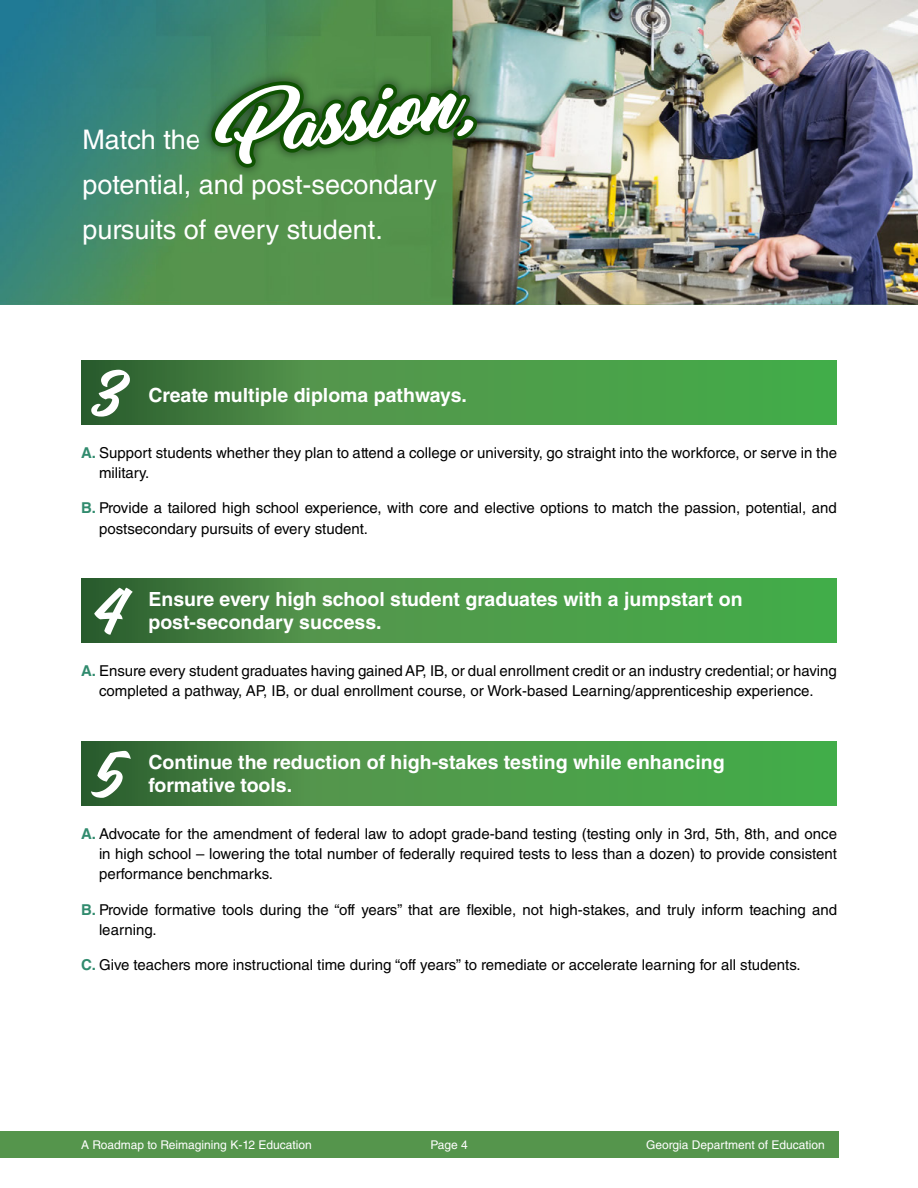
<style>
.page{position:relative;width:918px;height:1188px;background:#fff}
.page>*{position:absolute;margin:0;border:0;box-sizing:border-box;transform-origin:0 0}
.t1{font:72px "Fresty Script";color:#fff}
.t2{font:27px/45px "Helvetica LT Std";color:#fff}
.t3{font:700 19.5px/22.5px "Helvetica LT Std";color:#fff}
.t4{font:15px/20.2px "Helvetica LT Std";color:#000}
.t5{font:12px "Helvetica LT Std";color:#fff}
.s1{font-weight:700;color:#318b6e}
</style>
<div class="page">
<svg style="left:81px;top:361px;width:756px;height:64px;background:#469345"></svg>
<svg style="left:81px;top:579px;width:756px;height:64px;background:#469345"></svg>
<svg style="left:81px;top:742px;width:756px;height:64px;background:#469345"></svg>
<img style="left:0;top:0;width:918px;height:305px">
<img style="left:197px;top:68px;width:294px;height:114px">
<svg style="left:211px;top:81px;width:266px;height:87px"></svg>
<div style="left:0;top:1131px;width:838px;height:26px;background:#55954c"></div>
<h2 class="t2" style="left:82px;top:117px;width:356px">Match the<br>potential, and post-secondary pursuits of every student.</h2>
<h1 class="t1" style="left:91px;top:362px;width:37px">3</h1>
<h3 class="t3" style="left:148px;top:383px;width:320px">Create multiple diploma pathways.</h3>
<p class="t4" style="left:99px;top:442px;width:740px;text-indent:-18px"><span class="s1">A.</span> Support students whether they plan to attend a college or university, go straight into the workforce, or serve in the military.</p>
<p class="t4" style="left:99px;top:498px;width:739px;text-indent:-18px"><span class="s1">B.</span> Provide a tailored high school experience, with core and elective options to match the passion, potential, and postsecondary pursuits of every student.</p>
<h1 class="t1" style="left:94px;top:580px;width:31px">4</h1>
<h3 class="t3" style="left:148px;top:588px;width:596px">Ensure every high school student graduates with a jumpstart on post-secondary success.</h3>
<p class="t4" style="left:81px;top:661px;width:757px;text-align:center"><span class="s1">A.</span> Ensure every student graduates having gained AP, IB, or dual enrollment credit or an industry credential; or having completed a pathway, AP, IB, or dual enrollment course, or Work-based Learning/apprenticeship experience.</p>
<h1 class="t1" style="left:91px;top:743px;width:37px">5</h1>
<h3 class="t3" style="left:148px;top:751px;width:578px">Continue the reduction of high-stakes testing while enhancing formative tools.</h3>
<p class="t4" style="left:99px;top:823px;width:740px;text-align:justify;text-indent:-18px"><span class="s1">A.</span> Advocate for the amendment of federal law to adopt grade-band testing (testing only in 3rd, 5th, 8th, and once in high school – lowering the total number of federally required tests to less than a dozen) to provide consistent performance benchmarks.</p>
<p class="t4" style="left:99px;top:899px;width:740px;text-indent:-18px"><span class="s1">B.</span> Provide formative tools during the “off years” that are flexible, not high-stakes, and truly inform teaching and learning.</p>
<p class="t4" style="left:81px;top:955px;width:721px"><span class="s1">C.</span> Give teachers more instructional time during “off years” to remediate or accelerate learning for all students.</p>
<p class="t5" style="left:81px;top:1137px;width:232px">A Roadmap to Reimagining K-12 Education</p>
<p class="t5" style="left:430px;top:1137px;width:39px">Page 4</p>
<p class="t5" style="left:646px;top:1137px;width:180px">Georgia Department of Education</p>
</div>
